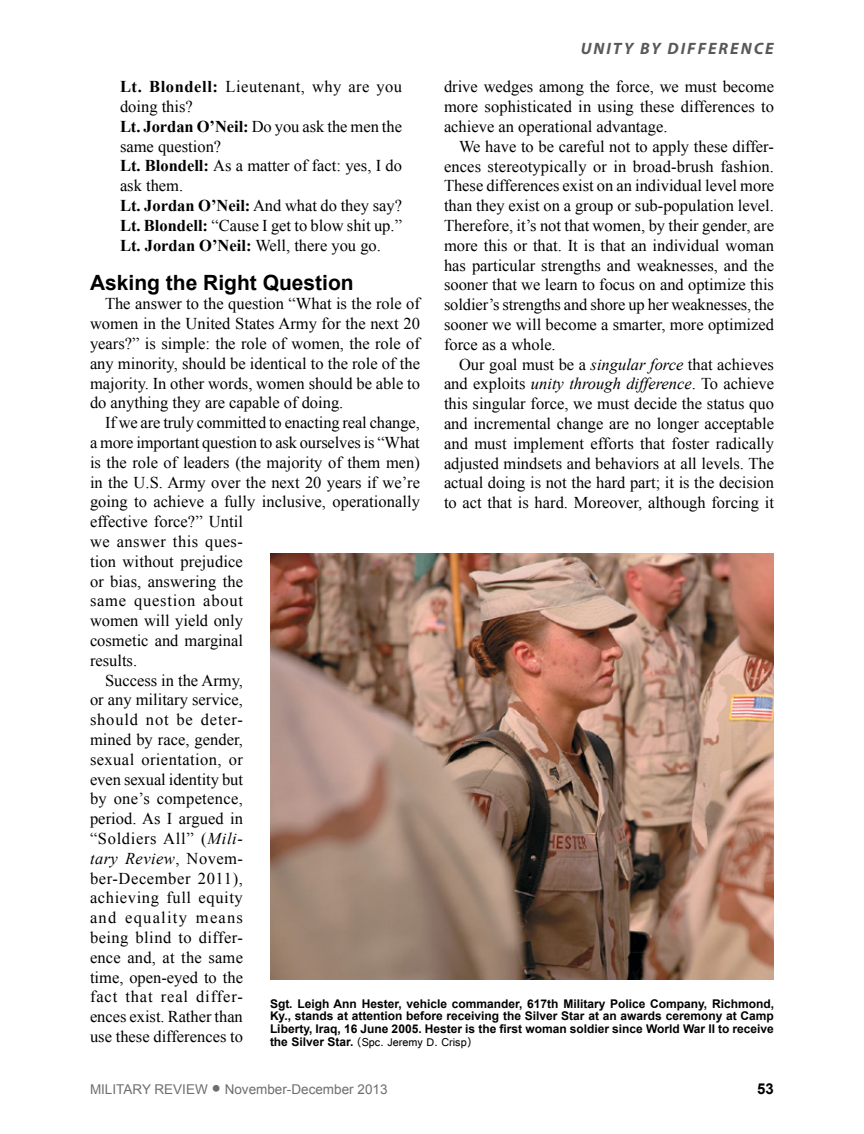
<style>
.page{position:relative;width:864px;height:1134px;background:#fff}
.page>*{position:absolute;margin:0;border:0;box-sizing:border-box;transform-origin:0 0}
.Subhead{font:700 21px "Arial";color:#000}
.fob{font:16.5px/19.8px "Times New Roman";color:#000;text-align:justify}
.Indented_Quote{font:16.5px/19.8px "Times New Roman";color:#000}
.Indented_Quote-2{font:16.5px/19.8px "Times New Roman";letter-spacing:.025em;color:#000}
.Indented_Quote-3{font:700 16.5px "Times New Roman";color:#000}
.t1{font:italic 700 16.5px "Myriad Pro";letter-spacing:.12em;color:#58595b}
.Folio_Right_Page{font:700 15px "Arial";color:#000}
.Footer_Right_Page{font:13.5px "Arial";color:#6d6e71}
.Cutline{font:700 12px/12.8px "Arial";color:#000;text-align:justify}
.s1{font-weight:700}
.s2{font-weight:400}
.s3{font-style:italic}
.s4{font-family:"Raavi";font-weight:400}
.s5{font-size:27px}
</style>
<div class="page">
<img style="left:270px;top:554px;width:504px;height:425px">
<p class="t1" style="left:581px;top:38px;width:195px">UNITY BY DIFFERENCE</p>
<p class="Indented_Quote-2" style="left:120px;top:76px;width:284px"><span class="s1">Lt. Blondell:</span> Lieutenant, why are you doing this?</p>
<p class="Indented_Quote" style="left:120px;top:116px;width:284px"><span class="s1">Lt. Jordan O’Neil:</span> Do you ask the men the same question?</p>
<p class="Indented_Quote" style="left:120px;top:156px;width:284px"><span class="s1">Lt. Blondell:</span> As a matter of fact: yes, I do ask them.</p>
<p class="Indented_Quote" style="left:120px;top:195px;width:284px"><span class="s1">Lt. Jordan O’Neil:</span> And what do they say?</p>
<p class="Indented_Quote" style="left:120px;top:215px;width:284px"><span class="s1">Lt. Blondell:</span> “Cause I get to blow shit up.”</p>
<p class="Indented_Quote-3" style="left:120px;top:234px;width:262px">Lt. Jordan O’Neil: <span class="s2">Well, there you go.</span></p>
<p class="Subhead" style="left:90px;top:268px;width:265px">Asking the Right Question</p>
<p class="fob" style="left:90px;top:294px;width:332px;text-indent:15px">The answer to the question “What is the role of women in the United States Army for the next 20 years?” is simple: the role of women, the role of any minority, should be identical to the role of the majority. In other words, women should be able to do anything they are capable of doing.</p>
<p class="fob" style="left:90px;top:412px;width:332px;text-align:left;text-indent:15px">If we are truly committed to enacting real change, a more important question to ask ourselves is “What is the role of leaders (the majority of them men) in the U.S. Army over the next 20 years if we’re going to achieve a fully inclusive, operationally effective force?” Until<br>we answer this ques-<br>tion without prejudice<br>or bias, answering the<br>same question about<br>women will yield only<br>cosmetic and marginal<br>results.</p>
<p class="fob" style="left:90px;top:670px;width:155px;text-indent:15px">Success in the Army, or any military service, should not be deter&shy;mined by race, gender, sexual orientation, or even sexual identity but by one’s competence, period. As I argued in “Soldiers All” (<span class="s3">Mili&shy;tary Review</span>, Novem&shy;ber-December 2011), achieving full equity and equality means being blind to differ&shy;ence and, at the same time, open-eyed to the fact that real differ&shy;ences exist. Rather than use these differences to</p>
<p class="fob" style="left:444px;top:77px;width:332px">drive wedges among the force, we must become more sophisticated in using these differences to achieve an operational advantage.</p>
<p class="fob" style="left:444px;top:136px;width:332px;text-indent:15px">We have to be careful not to apply these differ&shy;ences stereotypically or in broad-brush fashion.<br>These differences exist on an individual level more than they exist on a group or sub-population level.<br>Therefore, it’s not that women, by their gender, are more this or that. It is that an individual woman has particular strengths and weaknesses, and the sooner that we learn to focus on and optimize this soldier’s strengths and shore up her weaknesses, the sooner we will become a smarter, more optimized force as a whole.</p>
<p class="fob" style="left:444px;top:354px;width:332px;text-indent:15px">Our goal must be a <span class="s3">singular force</span> that achieves and exploits <span class="s3">unity through difference</span>. To achieve this singular force, we must decide the status quo and incremental change are no longer acceptable and must implement efforts that foster radically adjusted mindsets and behaviors at all levels. The actual doing is not the hard part; it is the decision to act that is hard. Moreover, although forcing it</p>
<p class="Cutline" style="left:270px;top:998px;width:506px">Sgt. Leigh Ann Hester, vehicle commander, 617th Military Police Company, Richmond, Ky., stands at attention before receiving the Silver Star at an awards ceremony at Camp Liberty, Iraq, 16 June 2005. Hester is the first woman soldier since World War II to receive the Silver Star. <span class="s4">(Spc. Jeremy D. Crisp)</span></p>
<p class="Footer_Right_Page" style="left:90px;top:1080px;width:299px">MILITARY REVIEW <span class="s5">•</span> November-December 2013</p>
<p class="Folio_Right_Page" style="left:757px;top:1078px;width:18px">53</p>
</div>
